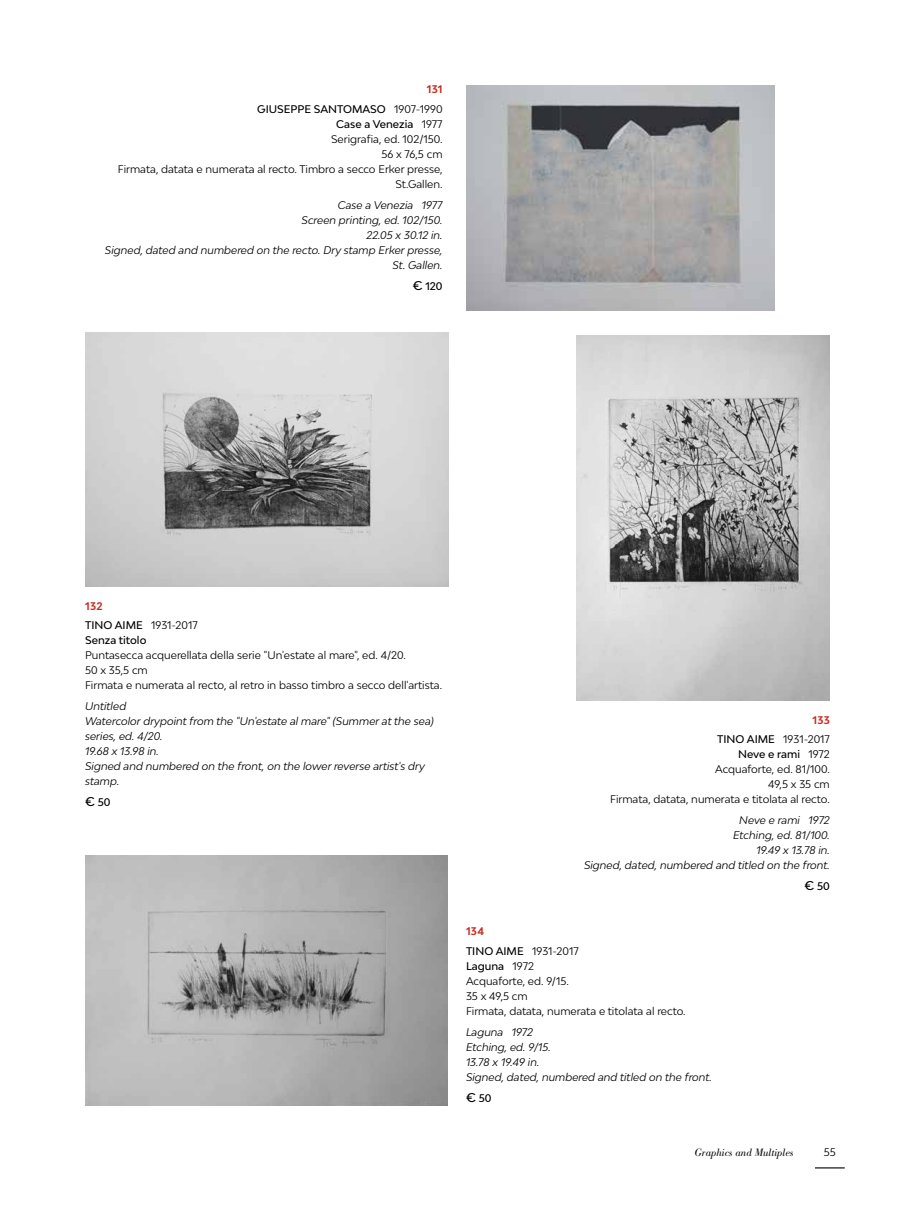
<style>
.page{position:relative;width:915px;height:1212px;background:#fff}
.page>*{position:absolute;margin:0;border:0;box-sizing:border-box;transform-origin:0 0}
.t1{font:10.5px/15px "Bw Modelica";color:#000}
.t2{font:italic 10.5px/15px "Bw Modelica";color:#000;text-align:right}
.t3{font:500 10.5px/19.2px "Bw Modelica";color:#000;text-align:right}
.t4{font:italic 300 10.5px "Bodoni BE";color:#000}
.s1{font-weight:700;color:#c42d22}
.s2{font-weight:400}
.s3{font-weight:500}
.s4{font-size:12px}
</style>
<div class="page">
<img style="left:467px;top:85px;width:307px;height:225px">
<img style="left:85px;top:333px;width:363px;height:253px">
<img style="left:576px;top:335px;width:253px;height:366px">
<img style="left:85px;top:856px;width:362px;height:249px">
<hr style="left:814px;top:1167px;width:30px;height:1px;background:#000">
<p class="t3" style="left:257px;top:79px;width:187px"><span class="s1">131<br></span>GIUSEPPE SANTOMASO <span class="s2">1907-1990</span></p>
<p class="t1" style="left:118px;top:116px;width:326px;text-align:right"><span class="s3">Case a Venezia</span> 1977<br>Serigrafia, ed. 102/150.<br>56 x 76,5 cm<br>Firmata, datata e numerata al recto. Timbro a secco Erker presse,<br>St.Gallen.</p>
<p class="t2" style="left:105px;top:197px;width:339px">Case a Venezia 1977<br>Screen printing, ed. 102/150.<br>22.05 x 30.12 in.<br>Signed, dated and numbered on the recto. Dry stamp Erker presse,<br>St. Gallen.</p>
<p class="t3" style="left:412px;top:276px;width:31px"><span class="s4">€</span> 120</p>
<p class="t1" style="left:85px;top:596px;width:114px;line-height:19.2px"><span class="s1">132<br></span><span class="s3">TINO AIME</span> 1931-2017</p>
<p class="t3" style="left:85px;top:630px;width:63px">Senza titolo</p>
<p class="t1" style="left:85px;top:648px;width:358px">Puntasecca acquerellata della serie "Un'estate al mare", ed. 4/20.<br>50 x 35,5 cm<br>Firmata e numerata al recto, al retro in basso timbro a secco dell'artista.</p>
<p class="t2" style="left:85px;top:699px;width:350px;text-align:left">Untitled<br>Watercolor drypoint from the "Un'estate al mare" (Summer at the sea) series, ed. 4/20.<br>19.68 x 13.98 in.<br>Signed and numbered on the front, on the lower reverse artist's dry stamp.</p>
<p class="t3" style="left:85px;top:792px;width:27px"><span class="s4">€</span> 50</p>
<p class="t1" style="left:717px;top:710px;width:114px;line-height:19.2px;text-align:right"><span class="s1">133<br></span><span class="s3">TINO AIME</span> 1931-2017</p>
<p class="t1" style="left:610px;top:747px;width:221px;text-align:right"><span class="s3">Neve e rami</span> 1972<br>Acquaforte, ed. 81/100.<br>49,5 x 35 cm<br>Firmata, datata, numerata e titolata al recto.</p>
<p class="t2" style="left:583px;top:813px;width:247px">Neve e rami 1972<br>Etching, ed. 81/100.<br>19.49 x 13.78 in.<br>Signed, dated, numbered and titled on the front.</p>
<p class="t3" style="left:804px;top:876px;width:27px"><span class="s4">€</span> 50</p>
<p class="t1" style="left:466px;top:921px;width:114px;line-height:19.2px"><span class="s1">134<br></span><span class="s3">TINO AIME</span> 1931-2017</p>
<p class="t1" style="left:466px;top:958px;width:221px"><span class="s3">Laguna</span> 1972<br>Acquaforte, ed. 9/15.<br>35 x 49,5 cm<br>Firmata, datata, numerata e titolata al recto.</p>
<p class="t2" style="left:466px;top:1024px;width:247px;text-align:left">Laguna 1972<br>Etching, ed. 9/15.<br>13.78 x 19.49 in.<br>Signed, dated, numbered and titled on the front.</p>
<p class="t3" style="left:466px;top:1088px;width:27px"><span class="s4">€</span> 50</p>
<p class="t4" style="left:694px;top:1146px;width:101px">Graphics and Multiples</p>
<p class="t1" style="left:823px;top:1145px;width:13px">55</p>
</div>
